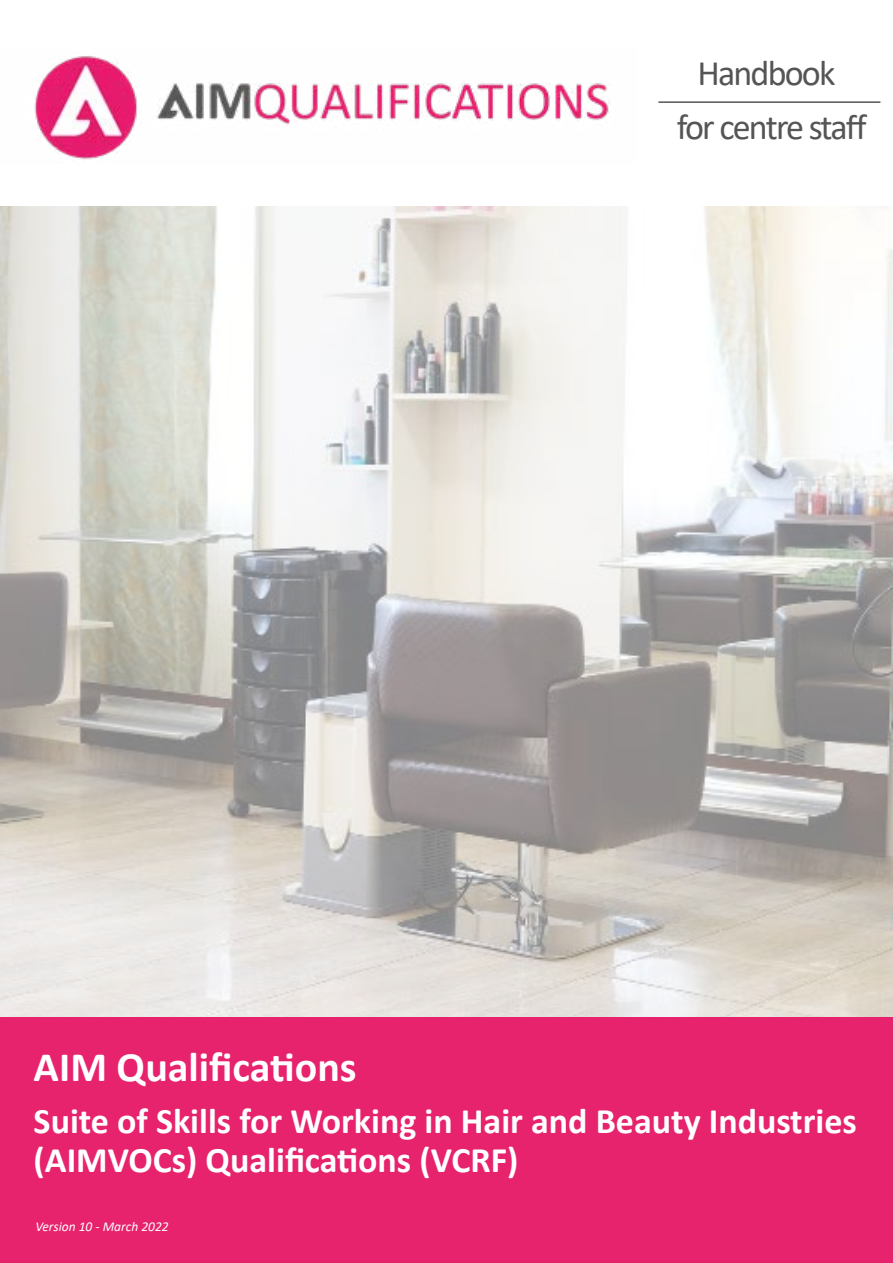
<style>
.page{position:relative;width:893px;height:1263px;background:#fff}
.page>*{position:absolute;margin:0;border:0;box-sizing:border-box;transform-origin:0 0}
.t1{font:700 42px "Calibri";color:#fff}
.t2{font:700 36px/39px "Calibri";color:#fff}
.t3{font:36px "Calibri";letter-spacing:-.05em;color:#565555}
.t4{font:italic 13.5px "Calibri";color:#fff}
</style>
<div class="page">
<img style="left:0;top:206px;width:893px;height:811px">
<div style="left:0;top:1017px;width:893px;height:246px;background:#e7236d"></div>
<hr style="left:658px;top:101px;width:222px;height:2px;background:#565555">
<img style="left:34px;top:56px;width:576px;height:104px">
<p class="t3" style="left:697px;top:48px;width:140px">Handbook</p>
<p class="t3" style="left:677px;top:102px;width:192px">for centre staff</p>
<p class="t1" style="left:34px;top:1037px;width:324px">AIM Qualifications</p>
<p class="t2" style="left:34px;top:1101px;width:825px">Suite of Skills for Working in Hair and Beauty Industries (AIMVOCs) Qualifications (VCRF)</p>
<p class="t4" style="left:35px;top:1217px;width:135px">Version 10 - March 2022</p>
</div>
